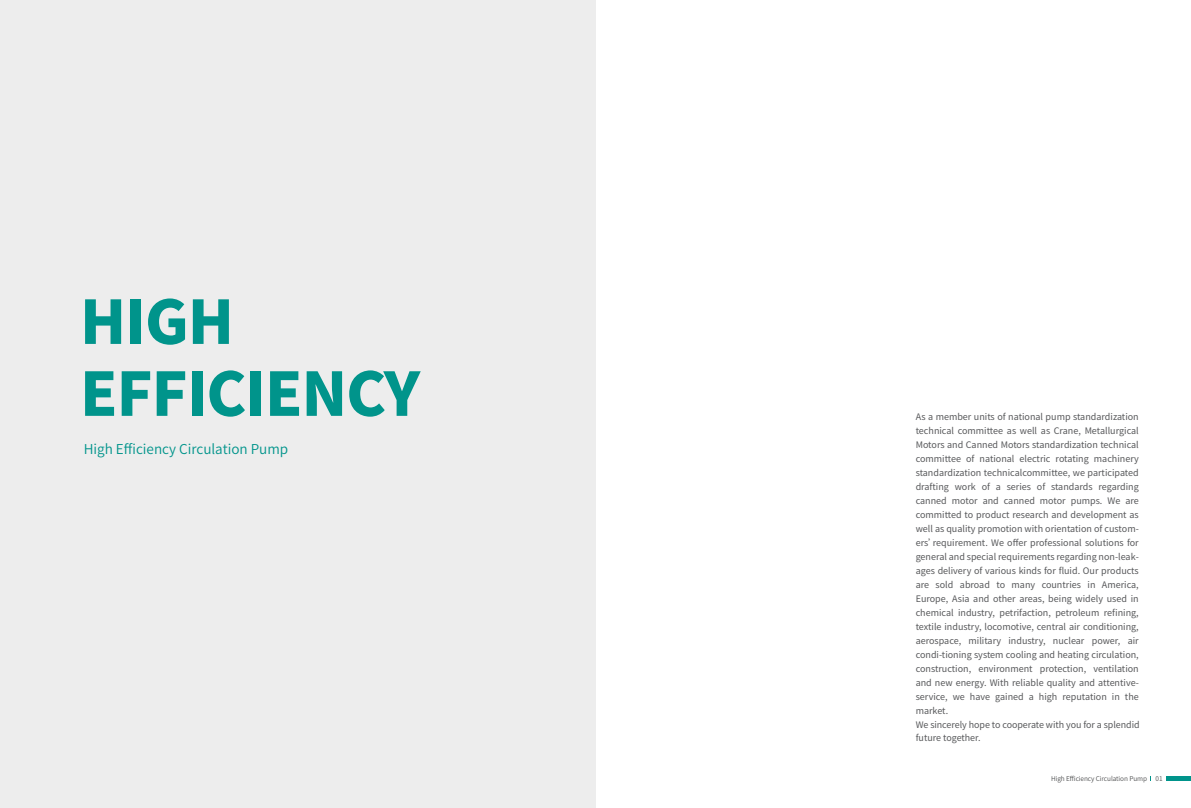
<style>
.page{position:relative;width:1191px;height:808px;background:#fff}
.page>*{position:absolute;margin:0;border:0;box-sizing:border-box;transform-origin:0 0}
.t1{font:800 59.9px/71.9px "Source Han Sans CN";letter-spacing:-.02em;color:#00948b}
.t2{font:13.6px "Source Han Sans CN";color:#00948b}
.t3{font:9px/14px "Source Han Sans CN";color:#57585a}
.t4{font:6.5px "Source Han Sans CN";letter-spacing:-.01em;color:#4e4f50}
</style>
<div class="page">
<div style="left:0;top:0;width:595px;height:808px;background:#ededed"></div>
<div style="left:1166px;top:776px;width:25px;height:5px;background:#00948b"></div>
<h1 class="t1" style="left:80px;top:287px;width:342px">HIGH<br>EFFICIENCY</h1>
<h2 class="t2" style="left:84px;top:442px;width:206px">High Efficiency Circulation Pump</h2>
<p class="t3" style="left:915px;top:410px;width:225px">As a member units of national pump standardization technical committee as well as Crane, Metallurgical Motors and Canned Motors standardization technical committee of national electric rotating machinery standardization technicalcommittee, we participated drafting work of a series of standards regarding canned motor and canned motor pumps. We are committed to product research and development as well as quality promotion with orientation of custom&shy;ers’requirement. We offer professional solutions for general and special requirements regarding non-leak&shy;ages delivery of various kinds for fluid. Our products are sold abroad to many countries in America, Europe, Asia and other areas, being widely used in chemical industry, petrifaction, petroleum refining, textile industry, locomotive, central air conditioning, aerospace, military industry, nuclear power, air condi-tioning system cooling and heating circulation, construction, environment protection, ventilation and new energy. With reliable quality and attentive&shy;service, we have gained a high reputation in the market.<br>We sincerely hope to cooperate with you for a splendid</p>
<p class="t3" style="left:915px;top:731px;width:66px">future together.</p>
<p class="t4" style="left:1051px;top:775px;width:98px">High Efficiency Circulation Pump</p>
<p class="t4" style="left:1155px;top:775px;width:9px">01</p>
</div>
